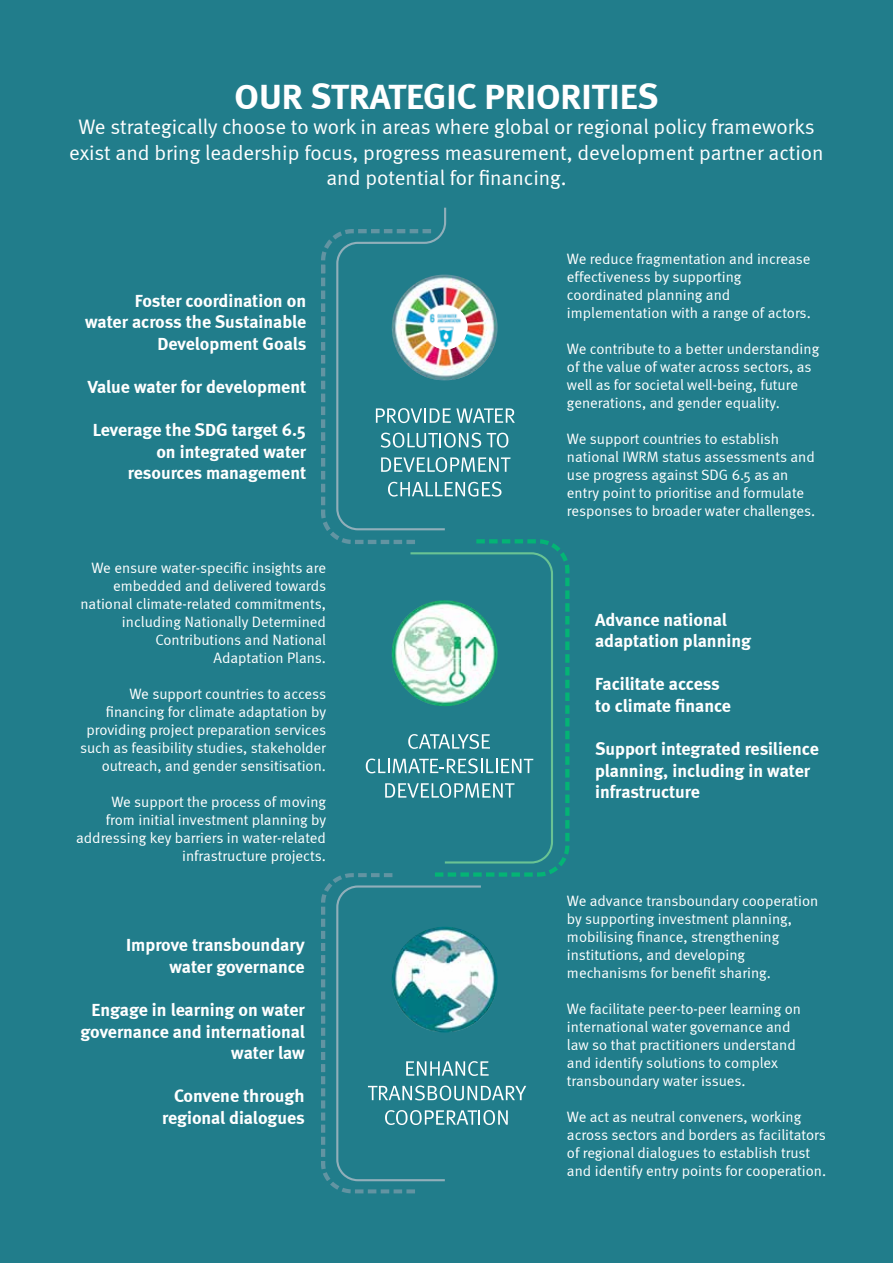
<style>
.page{position:relative;width:893px;height:1263px;background:#fff}
.page>*{position:absolute;margin:0;border:0;box-sizing:border-box;transform-origin:0 0}
.t1{font:700 36px "Meta";color:#fff}
.t2{font:21px/25.2px "Meta Normal";color:#fff;text-align:center}
.t3{font:700 18px/21.6px "Meta";color:#fff;text-align:right}
.t4{font:15px/18px "Meta Normal";color:#fff}
</style>
<div class="page">
<div style="left:1px;top:0;width:892px;height:1263px;background:#217d8b"></div>
<svg style="left:366px;top:552px;width:69px;height:246px"></svg>
<svg style="left:435px;top:539px;width:134px;height:338px"></svg>
<svg style="left:321px;top:873px;width:205px;height:320px"></svg>
<svg style="left:321px;top:208px;width:194px;height:336px"></svg>
<h1 class="t1" style="left:235px;top:75px;width:425px">OUR STRATEGIC PRIORITIES</h1>
<h2 class="t2" style="left:69px;top:114px;width:756px">We strategically choose to work in areas where global or regional policy frameworks exist and bring leadership focus, progress measurement, development partner action and potential for financing.</h2>
<p class="t3" style="left:85px;top:289px;width:223px">Foster coordination on<br>water across the Sustainable<br>Development Goals</p>
<p class="t3" style="left:88px;top:376px;width:220px">Value water for development</p>
<p class="t3" style="left:93px;top:419px;width:215px">Leverage the SDG target 6.5 on integrated water resources management</p>
<p class="t4" style="left:81px;top:558px;width:247px;text-align:right">We ensure water-specific insights are embedded and delivered towards national climate-related commitments, including Nationally Determined<br>Contributions and National<br>Adaptation Plans.</p>
<p class="t4" style="left:80px;top:684px;width:248px;text-align:right">We support countries to access financing for climate adaptation by providing project preparation services such as feasibility studies, stakeholder outreach, and gender sensitisation.</p>
<p class="t4" style="left:76px;top:792px;width:251px;text-align:right">We support the process of moving<br>from initial investment planning by addressing key barriers in water-related infrastructure projects.</p>
<p class="t3" style="left:126px;top:934px;width:180px">Improve transboundary water governance</p>
<p class="t3" style="left:80px;top:999px;width:226px">Engage in learning on water governance and international water law</p>
<p class="t3" style="left:162px;top:1085px;width:144px">Convene through regional dialogues</p>
<p class="t4" style="left:567px;top:250px;width:245px">We reduce fragmentation and increase effectiveness by supporting coordinated planning and implementation with a range of actors.</p>
<p class="t4" style="left:567px;top:340px;width:254px">We contribute to a better understanding of the value of water across sectors, as well as for societal well-being, future generations, and gender equality.</p>
<p class="t4" style="left:567px;top:430px;width:250px">We support countries to establish national IWRM status assessments and use progress against SDG 6.5 as an entry point to prioritise and formulate responses to broader water challenges.</p>
<p class="t3" style="left:595px;top:608px;width:157px;text-align:left">Advance national adaptation planning</p>
<p class="t3" style="left:595px;top:673px;width:137px;text-align:left">Facilitate access to climate finance</p>
<p class="t3" style="left:595px;top:738px;width:225px;text-align:left">Support integrated resilience planning, including in water infrastructure</p>
<p class="t4" style="left:567px;top:891px;width:253px">We advance transboundary cooperation by supporting investment planning, mobilising finance, strengthening institutions, and developing mechanisms for benefit sharing.</p>
<p class="t4" style="left:567px;top:999px;width:236px">We facilitate peer-to-peer learning on international water governance and law so that practitioners understand and identify solutions to complex transboundary water issues.</p>
<p class="t4" style="left:567px;top:1107px;width:261px">We act as neutral conveners, working across sectors and borders as facilitators of regional dialogues to establish trust and identify entry points for cooperation.</p>
</div>
